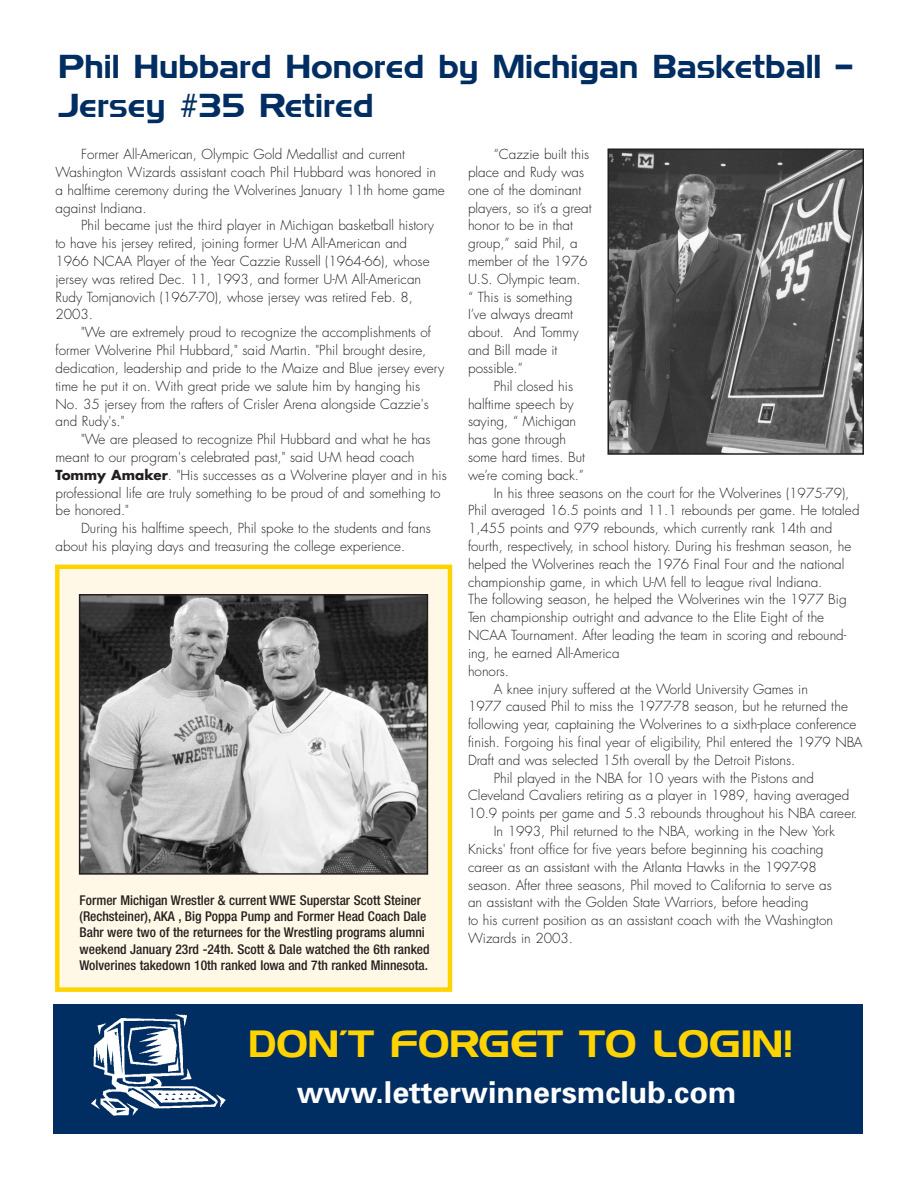
<style>
.page{position:relative;width:918px;height:1188px;background:#fff}
.page>*{position:absolute;margin:0;border:0;box-sizing:border-box;transform-origin:0 0}
.t1{font:37.8px "Denmark";color:#ffd300}
.t2{font:33px/39px "Denmark";color:#002d62}
.t3{font:700 30.15px "Univers";color:#fff}
.t4{font:300 13.5px/17.9px "Futura";color:#231f1f}
.t5{font:500 condensed 13.5px/16.2px "Helvetica Neue";color:#231f1f}
.s1{font-weight:700}
</style>
<div class="page">
<div style="left:54px;top:1004px;width:809px;height:130px;background:#002d62"></div>
<img style="left:91px;top:1014px;width:135px;height:102px">
<img style="left:611px;top:151px;width:250px;height:301px">
<div style="left:608px;top:148px;width:256px;height:307px;border:2px solid #231f1f"></div>
<div style="left:57px;top:567px;width:393px;height:423px;background:#fff8e6"></div>
<div style="left:55px;top:565px;width:397px;height:427px;border:4px solid #ffd300"></div>
<img style="left:82px;top:597px;width:343px;height:275px">
<div style="left:79px;top:594px;width:349px;height:281px;border:2px solid #231f1f"></div>
<h2 class="t2" style="left:58px;top:47px;width:795px">LD#8!:*&amp;&amp;5-.!:'9'-+.!&amp;G!=#/D#&lt;59!W520+(&amp;588!X "+-2+G!YZ[!;+(#-+.!</h2>
<p class="t4" style="left:55px;top:147px;width:391px;text-indent:26px">Former All-American, Olympic Gold Medallist and current Washington Wizards assistant coach Phil Hubbard was honored in a halftime ceremony during the Wolverines January 11th home game against Indiana.</p>
<p class="t4" style="left:55px;top:218px;width:380px;text-indent:26px">Phil became just the third player in Michigan basketball history to have his jersey retired, joining former U-M All-American and 1966 NCAA Player of the Year Cazzie Russell (1964-66), whose jersey was retired Dec. 11, 1993, and former U-M All-American Rudy Tomjanovich (1967-70), whose jersey was retired Feb. 8, 2003.</p>
<p class="t4" style="left:55px;top:325px;width:390px;text-indent:26px">"We are extremely proud to recognize the accomplishments of former Wolverine Phil Hubbard," said Martin. "Phil brought desire, dedication, leadership and pride to the Maize and Blue jersey every time he put it on. With great pride we salute him by hanging his No. 35 jersey from the rafters of Crisler Arena alongside Cazzie's and Rudy's."</p>
<p class="t4" style="left:55px;top:432px;width:393px;text-indent:26px">"We are pleased to recognize Phil Hubbard and what he has meant to our program's celebrated past," said U-M head coach <span class="s1">Tommy Amaker</span>. "His successes as a Wolverine player and in his professional life are truly something to be proud of and something to be honored."</p>
<p class="t4" style="left:55px;top:521px;width:377px;text-indent:26px">During his halftime speech, Phil spoke to the students and fans about his playing days and treasuring the college experience.</p>
<p class="t4" style="left:468px;top:146px;width:125px;text-indent:26px">“Cazzie built this place and Rudy was one of the dominant players, so it’s a great honor to be in that group,” said Phil, a member of the 1976<br>U.S. Olympic team.<br>“ This is something<br>I’ve always dreamt about. And Tommy and Bill made it possible.”</p>
<p class="t4" style="left:494px;top:378px;width:81px">Phil closed his</p>
<p class="t4" style="left:468px;top:396px;width:107px">halftime speech by</p>
<p class="t4" style="left:468px;top:414px;width:110px">saying, “ Michigan</p>
<p class="t4" style="left:468px;top:432px;width:100px">has gone through</p>
<p class="t4" style="left:468px;top:449px;width:119px">some hard times. But</p>
<p class="t4" style="left:468px;top:467px;width:118px">we’re coming back.”</p>
<p class="t4" style="left:494px;top:485px;width:357px">In his three seasons on the court for the Wolverines (1975-79),</p>
<p class="t4" style="left:468px;top:503px;width:393px">Phil averaged 16.5 points and 11.1 rebounds per game. He totaled</p>
<p class="t4" style="left:468px;top:521px;width:366px">1,455 points and 979 rebounds, which currently rank 14th and</p>
<p class="t4" style="left:468px;top:538px;width:385px">fourth, respectively, in school history. During his freshman season, he</p>
<p class="t4" style="left:468px;top:556px;width:378px">helped the Wolverines reach the 1976 Final Four and the national</p>
<p class="t4" style="left:468px;top:574px;width:356px">championship game, in which U-M fell to league rival Indiana.</p>
<p class="t4" style="left:468px;top:592px;width:380px">The following season, he helped the Wolverines win the 1977 Big</p>
<p class="t4" style="left:468px;top:610px;width:358px">Ten championship outright and advance to the Elite Eight of the</p>
<p class="t4" style="left:468px;top:627px;width:380px">NCAA Tournament. After leading the team in scoring and rebound-</p>
<p class="t4" style="left:468px;top:645px;width:153px">ing, he earned All-America</p>
<p class="t4" style="left:468px;top:663px;width:42px">honors.</p>
<p class="t4" style="left:494px;top:681px;width:316px">A knee injury suffered at the World University Games in</p>
<p class="t4" style="left:468px;top:699px;width:381px">1977 caused Phil to miss the 1977-78 season, but he returned the</p>
<p class="t4" style="left:468px;top:717px;width:390px">following year, captaining the Wolverines to a sixth-place conference</p>
<p class="t4" style="left:468px;top:734px;width:396px">finish. Forgoing his final year of eligibility, Phil entered the 1979 NBA</p>
<p class="t4" style="left:468px;top:752px;width:329px">Draft and was selected 15th overall by the Detroit Pistons.</p>
<p class="t4" style="left:494px;top:770px;width:322px">Phil played in the NBA for 10 years with the Pistons and</p>
<p class="t4" style="left:468px;top:788px;width:383px">Cleveland Cavaliers retiring as a player in 1989, having averaged</p>
<p class="t4" style="left:468px;top:806px;width:391px">10.9 points per game and 5.3 rebounds throughout his NBA career.</p>
<p class="t4" style="left:494px;top:823px;width:343px">In 1993, Phil returned to the NBA, working in the New York</p>
<p class="t4" style="left:468px;top:841px;width:357px">Knicks' front office for five years before beginning his coaching</p>
<p class="t4" style="left:468px;top:859px;width:350px">career as an assistant with the Atlanta Hawks in the 1997-98</p>
<p class="t4" style="left:468px;top:877px;width:365px">season. After three seasons, Phil moved to California to serve as</p>
<p class="t4" style="left:468px;top:895px;width:342px">an assistant with the Golden State Warriors, before heading</p>
<p class="t4" style="left:468px;top:912px;width:367px">to his current position as an assistant coach with the Washington</p>
<p class="t4" style="left:468px;top:930px;width:107px">Wizards in 2003.</p>
<p class="t5" style="left:80px;top:893px;width:352px">Former Michigan Wrestler &amp; current WWE Superstar Scott Steiner (Rechsteiner), AKA , Big Poppa Pump and Former Head Coach Dale Bahr were two of the returnees for the Wrestling programs alumni weekend January 23rd -24th. Scott &amp; Dale watched the 6th ranked Wolverines takedown 10th ranked Iowa and 7th ranked Minnesota.</p>
<h1 class="t1" style="left:249px;top:1021px;width:546px">3EURT!,E;7KT!TE!IE7AUV</h1>
<h3 class="t3" style="left:297px;top:1081px;width:441px">www.letterwinnersmclub.com</h3>
</div>
